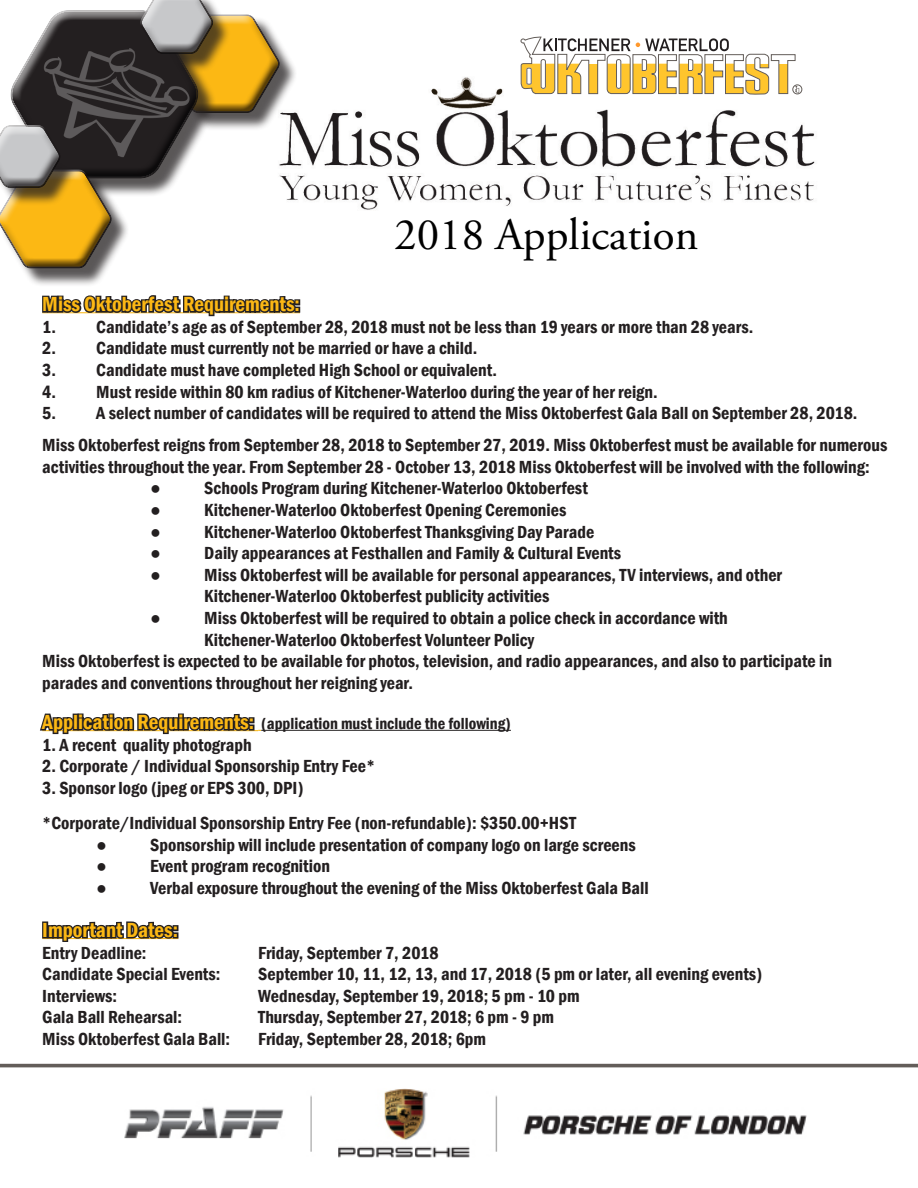
<style>
.page{position:relative;width:918px;height:1188px;background:#fff}
.page>*{position:absolute;margin:0;border:0;box-sizing:border-box;transform-origin:0 0}
.t1{font:45px "Adobe Garamond Pro";color:#000}
.t2{font:600 condensed 21px "Franklin Gothic";color:#fcb814}
.t3{font:600 condensed 18px/21.6px "Franklin Gothic";color:#231f20}
.t4{font:600 condensed 16.5px "Franklin Gothic";color:#231f20}
.s1{font-size:21px;color:#fcb814}
</style>
<div class="page">
<img style="left:300px;top:77px;width:515px;height:133px">
<img style="left:124px;top:1089px;width:682px;height:69px">
<hr style="left:261px;top:730px;width:250px;height:1px;background:#231f20">
<hr style="left:42px;top:938px;width:136px;height:1px;background:#fcb814">
<svg style="left:40px;top:713px;width:221px;height:22px"></svg>
<div style="left:249px;top:724px;width:6px;height:7px;border:3px solid #231f20"></div>
<div style="left:42px;top:921px;width:6px;height:17px;border:3px solid #231f20"></div>
<svg style="left:46px;top:921px;width:132px;height:21px"></svg>
<div style="left:793px;top:85px;width:9px;height:9px;border:1px solid #635d59;border-radius:50%"></div>
<svg style="left:520px;top:37px;width:279px;height:58px"></svg>
<svg style="left:0;top:7px;width:300px;height:310px"></svg>
<div style="left:140px;top:0;width:75px;height:57px;background:#231f20;opacity:.75"></div>
<hr style="left:0;top:1064px;width:918px;height:3px;background:#635d59">
<p class="t1" style="left:394px;top:208px;width:306px">2018 Application</p>
<p class="t2" style="left:42px;top:290px;width:259px">Miss Oktoberfest Requirements:</p>
<p class="t3" style="left:42px;top:316px;width:713px">1. Candidate’s age as of September 28, 2018 must not be less than 19 years or more than 28 years.</p>
<p class="t3" style="left:42px;top:337px;width:437px">2. Candidate must currently not be married or have a child.</p>
<p class="t3" style="left:42px;top:359px;width:456px">3. Candidate must have completed High School or equivalent.</p>
<p class="t3" style="left:42px;top:381px;width:617px">4. Must reside within 80 km radius of Kitchener-Waterloo during the year of her reign.</p>
<p class="t3" style="left:42px;top:402px;width:817px">5. A select number of candidates will be required to attend the Miss Oktoberfest Gala Ball on September 28, 2018.</p>
<p class="t3" style="left:42px;top:434px;width:847px">Miss Oktoberfest reigns from September 28, 2018 to September 27, 2019. Miss Oktoberfest must be available for numerous activities throughout the year. From September 28 - October 13, 2018 Miss Oktoberfest will be involved with the following:</p>
<p class="t3" style="left:150px;top:477px;width:439px">● Schools Program during Kitchener-Waterloo Oktoberfest</p>
<p class="t3" style="left:150px;top:499px;width:418px">● Kitchener-Waterloo Oktoberfest Opening Ceremonies</p>
<p class="t3" style="left:150px;top:521px;width:446px">● Kitchener-Waterloo Oktoberfest Thanksgiving Day Parade</p>
<p class="t3" style="left:150px;top:542px;width:472px">● Daily appearances at Festhallen and Family &amp; Cultural Events</p>
<p class="t3" style="left:150px;top:564px;width:633px">● Miss Oktoberfest will be available for personal appearances, TV interviews, and other</p>
<p class="t3" style="left:204px;top:585px;width:347px">Kitchener-Waterloo Oktoberfest publicity activities</p>
<p class="t3" style="left:150px;top:607px;width:579px">● Miss Oktoberfest will be required to obtain a police check in accordance with</p>
<p class="t3" style="left:204px;top:629px;width:332px">Kitchener-Waterloo Oktoberfest Volunteer Policy</p>
<p class="t3" style="left:42px;top:650px;width:791px">Miss Oktoberfest is expected to be available for photos, television, and radio appearances, and also to participate in parades and conventions throughout her reigning year.</p>
<p class="t4" style="left:42px;top:713px;width:470px"><span class="s1">Application Requirements:</span> (application must include the following)</p>
<p class="t3" style="left:42px;top:734px;width:211px">1. A recent quality photograph</p>
<p class="t3" style="left:42px;top:755px;width:335px">2. Corporate / Individual Sponsorship Entry Fee*</p>
<p class="t3" style="left:42px;top:777px;width:263px">3. Sponsor logo (jpeg or EPS 300, DPI)</p>
<p class="t3" style="left:42px;top:812px;width:535px">*Corporate/Individual Sponsorship Entry Fee (non-refundable): $350.00+HST</p>
<p class="t3" style="left:96px;top:834px;width:541px">● Sponsorship will include presentation of company logo on large screens</p>
<p class="t3" style="left:96px;top:855px;width:235px">● Event program recognition</p>
<p class="t3" style="left:96px;top:877px;width:554px">● Verbal exposure throughout the evening of the Miss Oktoberfest Gala Ball</p>
<p class="t2" style="left:42px;top:916px;width:137px">Important Dates:</p>
<p class="t3" style="left:42px;top:942px;width:106px">Entry Deadline:</p>
<p class="t3" style="left:258px;top:942px;width:182px">Friday, September 7, 2018</p>
<p class="t3" style="left:42px;top:963px;width:180px">Candidate Special Events:</p>
<p class="t3" style="left:258px;top:963px;width:506px">September 10, 11, 12, 13, and 17, 2018 (5 pm or later, all evening events)</p>
<p class="t3" style="left:42px;top:985px;width:76px">Interviews:</p>
<p class="t3" style="left:258px;top:985px;width:323px">Wednesday, September 19, 2018; 5 pm - 10 pm</p>
<p class="t3" style="left:42px;top:1006px;width:141px">Gala Ball Rehearsal:</p>
<p class="t3" style="left:258px;top:1006px;width:297px">Thursday, September 27, 2018; 6 pm - 9 pm</p>
<p class="t3" style="left:42px;top:1028px;width:189px">Miss Oktoberfest Gala Ball:</p>
<p class="t3" style="left:258px;top:1028px;width:229px">Friday, September 28, 2018; 6pm</p>
</div>
